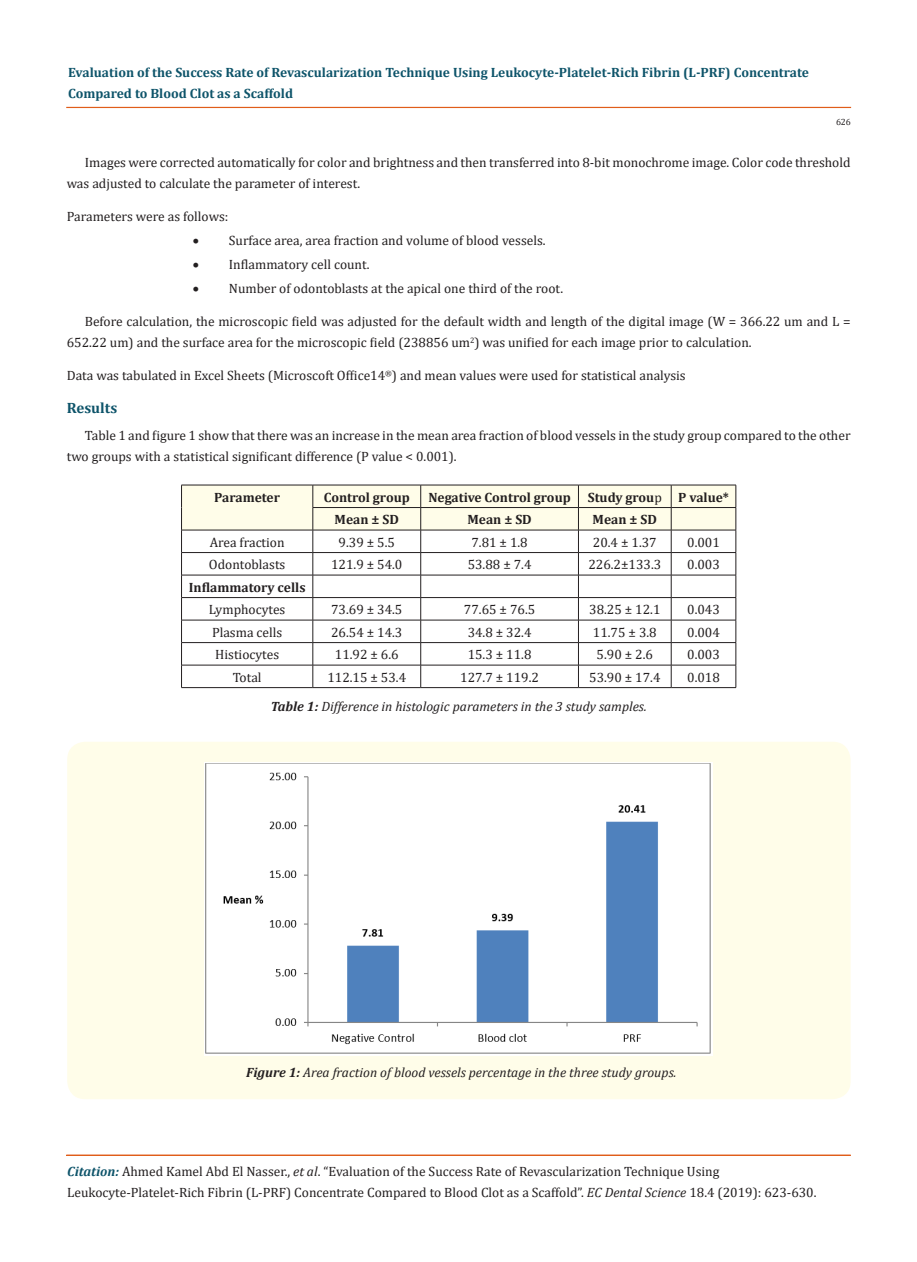
<style>
.page{position:relative;width:917px;height:1262px;background:#fff}
.page>*{position:absolute;margin:0;border:0;box-sizing:border-box;transform-origin:0 0}
.t1{font:700 15px "Cambria";color:#0e546a}
.t2{font:13.5px/21px "Cambria";color:#231f20}
.t3{font:700 13.5px "Cambria";color:#0e546a}
.t4{font:italic 13.5px "Cambria";color:#231f20}
.t5{font:700 13.5px "Cambria";color:#231f20}
.t6{font:9px "Cambria";color:#231f20}
.s1{font-weight:400}
.s2{font-weight:700}
.s3{font-weight:700;font-style:italic;color:#0e546a}
.s4{font-style:italic}
</style>
<div class="page">
<div style="left:67px;top:107px;width:783px;height:1px;border:1px solid #e05d1a"></div>
<div style="left:66px;top:1155px;width:784px;height:1px;border:1px solid #e05d1a"></div>
<svg style="left:181px;top:485px;width:555px;height:202px"></svg>
<hr style="left:181px;top:687px;width:132px;height:1px;background:#231f20">
<hr style="left:313px;top:687px;width:108px;height:1px;background:#231f20">
<hr style="left:421px;top:687px;width:157px;height:1px;background:#231f20">
<hr style="left:578px;top:687px;width:93px;height:1px;background:#231f20">
<hr style="left:671px;top:687px;width:65px;height:1px;background:#231f20">
<div style="left:67px;top:741px;width:783px;height:358px;background:#fffde9;border-radius:18px"></div>
<img style="left:204px;top:762px;width:508px;height:293px">
<p class="t3" style="left:68px;top:63px;width:742px">Evaluation of the Success Rate of Revascularization Technique Using Leukocyte-Platelet-Rich Fibrin (L-PRF) Concentrate</p>
<p class="t3" style="left:68px;top:84px;width:226px">Compared to Blood Clot as a Scaffold</p>
<p class="t6" style="left:836px;top:117px;width:16px">626</p>
<p class="t2" style="left:67px;top:152px;width:785px;text-indent:18px">Images were corrected automatically for color and brightness and then transferred into 8-bit monochrome image. Color code threshold was adjusted to calculate the parameter of interest.</p>
<p class="t2" style="left:67px;top:206px;width:163px">Parameters were as follows:</p>
<p class="t2" style="left:193px;top:230px;width:354px">• Surface area, area fraction and volume of blood vessels.</p>
<p class="t2" style="left:193px;top:254px;width:178px">• Inflammatory cell count.</p>
<p class="t2" style="left:193px;top:278px;width:372px">• Number of odontoblasts at the apical one third of the root.</p>
<p class="t2" style="left:67px;top:311px;width:785px;text-indent:18px">Before calculation, the microscopic field was adjusted for the default width and length of the digital image (W = 366.22 um and L =<br>652.22 um) and the surface area for the microscopic field (238856 um<sup>2</sup>) was unified for each image prior to calculation.</p>
<p class="t2" style="left:67px;top:365px;width:620px">Data was tabulated in Excel Sheets (Microscoft Office14<sup>®</sup>) and mean values were used for statistical analysis</p>
<p class="t1" style="left:67px;top:397px;width:52px">Results</p>
<p class="t2" style="left:67px;top:425px;width:785px;text-indent:18px">Table 1 and figure 1 show that there was an increase in the mean area fraction of blood vessels in the study group compared to the other two groups with a statistical significant difference (P value &lt; 0.001).</p>
<p class="t5" style="left:214px;top:487px;width:67px">Parameter</p>
<p class="t5" style="left:324px;top:487px;width:88px">Control group</p>
<p class="t5" style="left:428px;top:487px;width:144px">Negative Control group</p>
<p class="t5" style="left:587px;top:487px;width:76px">Study grou<span class="s1">p</span></p>
<p class="t5" style="left:678px;top:487px;width:52px">P value*</p>
<p class="t5" style="left:334px;top:510px;width:66px">Mean ± SD</p>
<p class="t5" style="left:467px;top:510px;width:66px">Mean ± SD</p>
<p class="t5" style="left:592px;top:510px;width:66px">Mean ± SD</p>
<p class="t2" style="left:210px;top:531px;width:76px">Area fraction</p>
<p class="t2" style="left:338px;top:531px;width:58px">9.39 ± 5.5</p>
<p class="t2" style="left:471px;top:531px;width:58px">7.81 ± 1.8</p>
<p class="t2" style="left:593px;top:531px;width:65px">20.4 ± 1.37</p>
<p class="t2" style="left:687px;top:531px;width:34px">0.001</p>
<p class="t2" style="left:209px;top:554px;width:78px">Odontoblasts</p>
<p class="t2" style="left:331px;top:554px;width:73px">121.9 ± 54.0</p>
<p class="t2" style="left:467px;top:554px;width:65px">53.88 ± 7.4</p>
<p class="t2" style="left:588px;top:554px;width:74px">226.2±133.3</p>
<p class="t2" style="left:687px;top:554px;width:34px">0.003</p>
<p class="t5" style="left:189px;top:577px;width:118px">Inflammatory cells</p>
<p class="t2" style="left:209px;top:599px;width:78px">Lymphocytes</p>
<p class="t2" style="left:331px;top:599px;width:73px">73.69 ± 34.5</p>
<p class="t2" style="left:464px;top:599px;width:73px">77.65 ± 76.5</p>
<p class="t2" style="left:589px;top:599px;width:73px">38.25 ± 12.1</p>
<p class="t2" style="left:687px;top:599px;width:34px">0.043</p>
<p class="t2" style="left:212px;top:621px;width:72px">Plasma cells</p>
<p class="t2" style="left:331px;top:621px;width:73px">26.54 ± 14.3</p>
<p class="t2" style="left:467px;top:621px;width:65px">34.8 ± 32.4</p>
<p class="t2" style="left:593px;top:621px;width:65px">11.75 ± 3.8</p>
<p class="t2" style="left:687px;top:621px;width:34px">0.004</p>
<p class="t2" style="left:215px;top:644px;width:65px">Histiocytes</p>
<p class="t2" style="left:335px;top:644px;width:65px">11.92 ± 6.6</p>
<p class="t2" style="left:467px;top:644px;width:65px">15.3 ± 11.8</p>
<p class="t2" style="left:596px;top:644px;width:58px">5.90 ± 2.6</p>
<p class="t2" style="left:687px;top:644px;width:34px">0.003</p>
<p class="t2" style="left:233px;top:666px;width:30px">Total</p>
<p class="t2" style="left:327px;top:666px;width:80px">112.15 ± 53.4</p>
<p class="t2" style="left:460px;top:666px;width:80px">127.7 ± 119.2</p>
<p class="t2" style="left:589px;top:666px;width:73px">53.90 ± 17.4</p>
<p class="t2" style="left:687px;top:666px;width:34px">0.018</p>
<p class="t4" style="left:271px;top:696px;width:377px"><span class="s2">Table 1:</span> Difference in histologic parameters in the 3 study samples.</p>
<p class="t4" style="left:246px;top:1063px;width:432px"><span class="s2">Figure 1:</span> Area fraction of blood vessels percentage in the three study groups.</p>
<p class="t2" style="left:67px;top:1161px;width:653px"><span class="s3">Citation:</span> Ahmed Kamel Abd El Nasser., <span class="s4">et al</span>. “Evaluation of the Success Rate of Revascularization Technique Using</p>
<p class="t2" style="left:67px;top:1182px;width:750px">Leukocyte-Platelet-Rich Fibrin (L-PRF) Concentrate Compared to Blood Clot as a Scaffold”. <span class="s4">EC Dental Science</span> 18.4 (2019): 623-630.</p>
</div>
